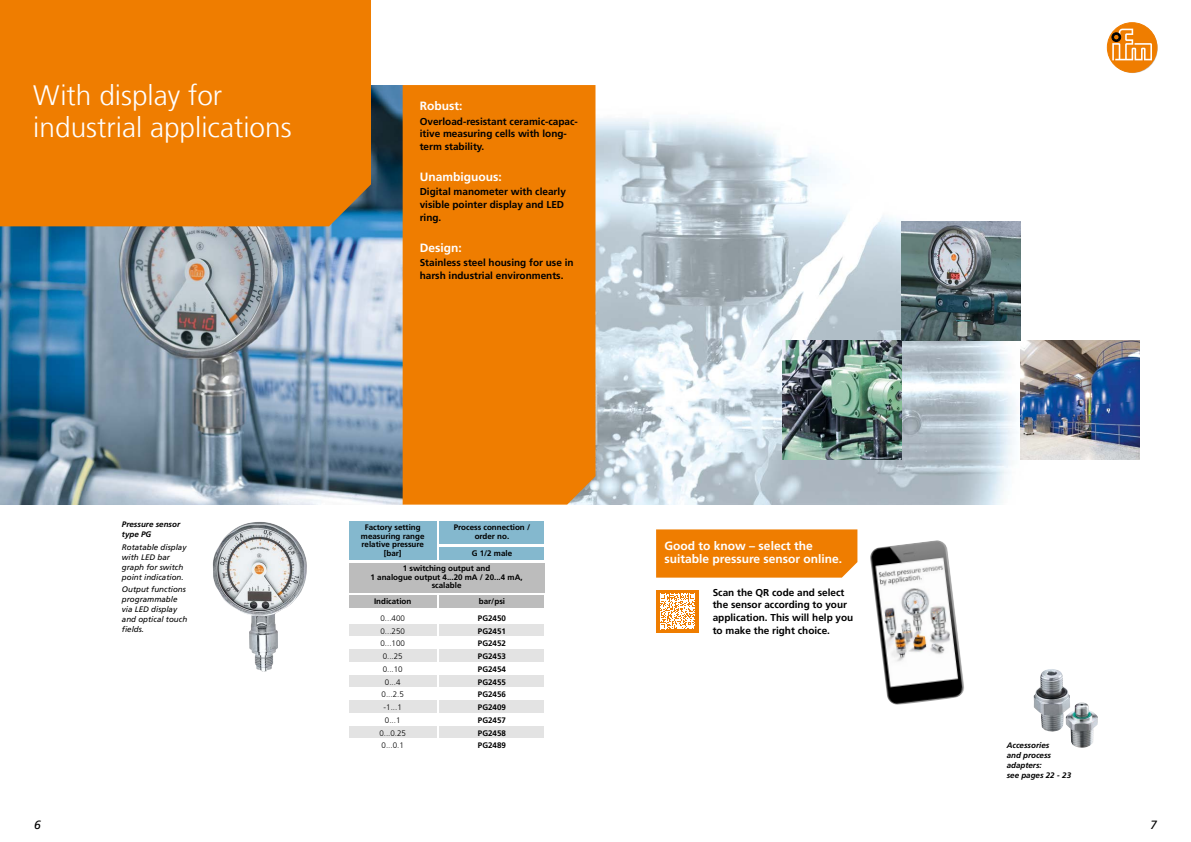
<style>
.page{position:relative;width:1191px;height:842px;background:#fff}
.page>*{position:absolute;margin:0;border:0;box-sizing:border-box;transform-origin:0 0}
.Br__Headline_Titel_l{font:300 28px/32px "Frutiger LT Com";color:#fff}
.Br__Bodytext_12Pt{font:700 12px/12.8px "Frutiger LT Com";color:#fff}
.Seitenzahl_links{font:italic 12px "Frutiger LT Com";color:#000}
.Seitenzahl_rechts{font:italic 12px "Frutiger LT Com";color:#000}
.Br__Bodytext_10Pt{font:700 10px/12.8px "Frutiger LT Com";color:#000}
.Kopftext_Tabelle{font:700 8px/8.5px "Frutiger LT Com";color:#000;text-align:center}
.Br__Bildtext_linksbd{font:italic 8px/9.9px "Frutiger LT Com";color:#000}
.Tabellentext{font:300 8px "Frutiger LT Com";color:#000}
.Bestellnummer{font:700 8px "Frutiger LT Com";color:#000}
.Br__Headline_Bildtex{font:italic 700 8px/9.9px "Frutiger LT Com";color:#000}
</style>
<div class="page">
<img style="left:0;top:85px;width:403px;height:420px">
<img style="left:595px;top:85px;width:485px;height:420px">
<div style="left:403px;top:85px;width:192px;height:420px;background:#ef7d00"></div>
<div style="left:1107px;top:23px;width:50px;height:49px;background:#ef7d00;border-radius:50%"></div>
<div style="left:1107px;top:23px;width:50px;height:49px;border:1px solid #ef7d00;border-radius:50%"></div>
<svg style="left:1111px;top:29px;width:41px;height:31px"></svg>
<img style="left:1020px;top:340px;width:120px;height:119px">
<img style="left:901px;top:221px;width:119px;height:119px">
<img style="left:782px;top:340px;width:119px;height:119px">
<img style="left:213px;top:522px;width:94px;height:150px">
<img style="left:1033px;top:669px;width:37px;height:63px">
<img style="left:1065px;top:702px;width:32px;height:46px">
<div style="left:349px;top:624px;width:88px;height:12px;background:#e3e3e3"></div>
<div style="left:439px;top:624px;width:105px;height:12px;background:#e3e3e3"></div>
<div style="left:349px;top:649px;width:88px;height:13px;background:#e3e3e3"></div>
<div style="left:439px;top:649px;width:105px;height:13px;background:#e3e3e3"></div>
<div style="left:349px;top:675px;width:88px;height:12px;background:#e3e3e3"></div>
<div style="left:439px;top:675px;width:105px;height:12px;background:#e3e3e3"></div>
<div style="left:349px;top:700px;width:88px;height:13px;background:#e3e3e3"></div>
<div style="left:439px;top:700px;width:105px;height:13px;background:#e3e3e3"></div>
<div style="left:349px;top:726px;width:88px;height:12px;background:#e3e3e3"></div>
<div style="left:439px;top:726px;width:105px;height:12px;background:#e3e3e3"></div>
<div style="left:0;top:0;width:371px;height:226px;background:#ef7d00"></div>
<img style="left:870px;top:540px;width:94px;height:165px">
<div style="left:656px;top:529px;width:201px;height:49px;background:#ef7d00"></div>
<div style="left:656px;top:590px;width:42px;height:43px;background:#ef7d00"></div>
<svg style="left:660px;top:593px;width:35px;height:36px"></svg>
<div style="left:439px;top:522px;width:105px;height:22px;background:#84b8ce"></div>
<div style="left:349px;top:522px;width:88px;height:38px;background:#84b8ce"></div>
<div style="left:439px;top:547px;width:105px;height:13px;background:#84b8ce"></div>
<div style="left:349px;top:563px;width:195px;height:29px;background:#bcbcbc"></div>
<div style="left:439px;top:595px;width:105px;height:13px;background:#bcbcbc"></div>
<div style="left:349px;top:595px;width:88px;height:13px;background:#bcbcbc"></div>
<p class="Br__Headline_Titel_l" style="left:33px;top:79px;width:260px">With display for industrial applications</p>
<p class="Br__Bodytext_12Pt" style="left:420px;top:100px;width:44px">Robust:</p>
<p class="Br__Bodytext_10Pt" style="left:420px;top:115px;width:160px">Overload-resistant ceramic-capac&shy;itive measuring cells with long&shy;term stability.</p>
<p class="Br__Bodytext_12Pt" style="left:420px;top:171px;width:83px">Unambiguous:</p>
<p class="Br__Bodytext_10Pt" style="left:420px;top:186px;width:148px">Digital manometer with clearly visible pointer display and LED ring.</p>
<p class="Br__Bodytext_12Pt" style="left:420px;top:242px;width:43px">Design:</p>
<p class="Br__Bodytext_10Pt" style="left:420px;top:257px;width:155px">Stainless steel housing for use in harsh industrial environments.</p>
<p class="Br__Headline_Bildtex" style="left:122px;top:519px;width:60px">Pressure sensor type PG</p>
<p class="Br__Bildtext_linksbd" style="left:122px;top:542px;width:66px">Rotatable display with LED bar graph for switch point indication.</p>
<p class="Br__Bildtext_linksbd" style="left:122px;top:585px;width:67px">Output functions programmable via LED display and optical touch fields.</p>
<p class="Br__Bodytext_10Pt" style="left:712px;top:586px;width:142px">Scan the QR code and select the sensor according to your application. This will help you to make the right choice.</p>
<p class="Kopftext_Tabelle" style="left:361px;top:523px;width:65px">Factory setting measuring range relative pressure [bar]</p>
<p class="Kopftext_Tabelle" style="left:454px;top:523px;width:78px">Process connection / order no.</p>
<p class="Br__Bodytext_12Pt" style="left:664px;top:540px;width:179px">Good to know – select the suitable pressure sensor online.</p>
<p class="Kopftext_Tabelle" style="left:472px;top:549px;width:42px">G 1/2 male</p>
<p class="Kopftext_Tabelle" style="left:370px;top:564px;width:154px">1 switching output and<br>1 analogue output 4...20 mA / 20...4 mA, scalable</p>
<p class="Kopftext_Tabelle" style="left:374px;top:597px;width:39px">Indication</p>
<p class="Kopftext_Tabelle" style="left:479px;top:597px;width:28px">bar/psi</p>
<p class="Tabellentext" style="left:380px;top:613px;width:26px">0...400</p>
<p class="Bestellnummer" style="left:478px;top:613px;width:30px">PG2450</p>
<p class="Tabellentext" style="left:380px;top:626px;width:26px">0...250</p>
<p class="Bestellnummer" style="left:478px;top:626px;width:30px">PG2451</p>
<p class="Tabellentext" style="left:380px;top:639px;width:26px">0...100</p>
<p class="Bestellnummer" style="left:478px;top:639px;width:30px">PG2452</p>
<p class="Tabellentext" style="left:383px;top:652px;width:22px">0...25</p>
<p class="Bestellnummer" style="left:478px;top:652px;width:30px">PG2453</p>
<p class="Tabellentext" style="left:383px;top:664px;width:22px">0...10</p>
<p class="Bestellnummer" style="left:478px;top:664px;width:30px">PG2454</p>
<p class="Tabellentext" style="left:385px;top:677px;width:17px">0...4</p>
<p class="Bestellnummer" style="left:478px;top:677px;width:30px">PG2455</p>
<p class="Tabellentext" style="left:381px;top:690px;width:24px">0...2.5</p>
<p class="Bestellnummer" style="left:478px;top:690px;width:30px">PG2456</p>
<p class="Tabellentext" style="left:383px;top:703px;width:20px">-1...1</p>
<p class="Bestellnummer" style="left:478px;top:703px;width:30px">PG2409</p>
<p class="Tabellentext" style="left:385px;top:715px;width:17px">0...1</p>
<p class="Bestellnummer" style="left:478px;top:715px;width:30px">PG2457</p>
<p class="Tabellentext" style="left:379px;top:728px;width:28px">0...0.25</p>
<p class="Bestellnummer" style="left:478px;top:728px;width:30px">PG2458</p>
<p class="Tabellentext" style="left:381px;top:741px;width:24px">0...0.1</p>
<p class="Bestellnummer" style="left:478px;top:741px;width:30px">PG2489</p>
<p class="Br__Headline_Bildtex" style="left:1006px;top:741px;width:66px">Accessories<br>and process adapters:<br>see pages 22 - 23</p>
<p class="Seitenzahl_links" style="left:34px;top:818px;width:8px">6</p>
<p class="Seitenzahl_rechts" style="left:1150px;top:818px;width:8px">7</p>
</div>
